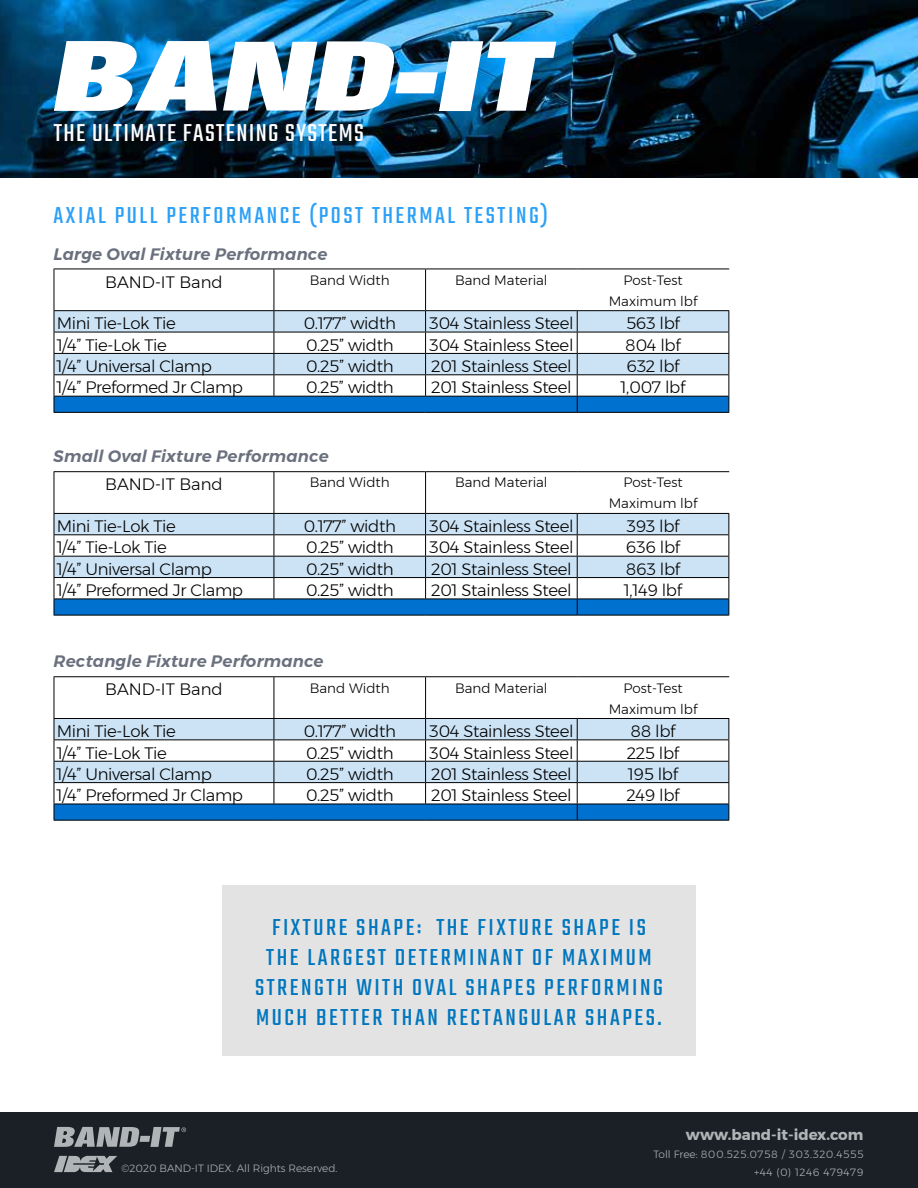
<style>
.page{position:relative;width:918px;height:1188px;background:#fff}
.page>*{position:absolute;margin:0;border:0;box-sizing:border-box;transform-origin:0 0}
.t1{font:27px "Teko";letter-spacing:.05em;color:#fff}
.t2{font:25.5px/30px "Teko";letter-spacing:.1em;color:#0076be;text-align:center}
.t3{font:25.5px "Teko";letter-spacing:.1em;color:#2ca0f7}
.t4{font:300 16.5px "Montserrat";letter-spacing:-.02em;color:#000}
.t5{font:italic 600 16.5px "Montserrat";letter-spacing:.01em;color:#6a707d}
.t6{font:300 16.5px "Montserrat";color:#000}
.t7{font:700 15px "Montserrat";color:#b1b4b6}
.t8{font:300 13.5px/21px "Montserrat";color:#000;text-align:center}
.t9{font:300 10.5px/18px "Montserrat";letter-spacing:.05em;color:#b1b4b6;text-align:right}
.t10{font:300 10.5px "Montserrat";color:#b1b4b6}
</style>
<div class="page">
<img style="left:0;top:0;width:918px;height:177px">
<svg style="left:54px;top:41px;width:163px;height:70px"></svg>
<img style="left:223px;top:41px;width:333px;height:70px">
<div style="left:0;top:1112px;width:918px;height:76px;background:#1a2026"></div>
<svg style="left:54px;top:1127px;width:132px;height:20px"></svg>
<svg style="left:54px;top:1156px;width:63px;height:16px"></svg>
<hr style="left:54px;top:269px;width:220px;height:1px;background:#000">
<hr style="left:274px;top:269px;width:152px;height:1px;background:#000">
<hr style="left:54px;top:269px;width:1px;height:41px;background:#000">
<hr style="left:274px;top:269px;width:1px;height:41px;background:#000">
<hr style="left:426px;top:269px;width:151px;height:1px;background:#000">
<hr style="left:425px;top:269px;width:1px;height:41px;background:#000">
<hr style="left:577px;top:269px;width:152px;height:1px;background:#000">
<hr style="left:54px;top:310px;width:220px;height:1px;background:#000">
<hr style="left:274px;top:310px;width:152px;height:1px;background:#000">
<hr style="left:426px;top:310px;width:151px;height:1px;background:#000">
<hr style="left:577px;top:310px;width:152px;height:1px;background:#000">
<svg style="left:54px;top:311px;width:675px;height:101px"></svg>
<hr style="left:54px;top:412px;width:220px;height:1px;background:#000">
<hr style="left:274px;top:412px;width:152px;height:1px;background:#000">
<hr style="left:426px;top:412px;width:151px;height:1px;background:#000">
<hr style="left:577px;top:412px;width:152px;height:1px;background:#000">
<svg style="left:55px;top:472px;width:674px;height:41px"></svg>
<hr style="left:54px;top:471px;width:220px;height:1px;background:#000">
<hr style="left:274px;top:471px;width:152px;height:1px;background:#000">
<hr style="left:54px;top:472px;width:1px;height:41px;background:#000">
<hr style="left:274px;top:472px;width:1px;height:41px;background:#000">
<hr style="left:426px;top:471px;width:151px;height:1px;background:#000">
<hr style="left:425px;top:472px;width:1px;height:41px;background:#000">
<hr style="left:577px;top:471px;width:152px;height:1px;background:#000">
<hr style="left:54px;top:513px;width:220px;height:1px;background:#000">
<hr style="left:274px;top:513px;width:152px;height:1px;background:#000">
<hr style="left:426px;top:513px;width:151px;height:1px;background:#000">
<hr style="left:577px;top:513px;width:152px;height:1px;background:#000">
<svg style="left:54px;top:514px;width:675px;height:101px"></svg>
<hr style="left:54px;top:615px;width:220px;height:1px;background:#000">
<hr style="left:274px;top:615px;width:152px;height:1px;background:#000">
<hr style="left:426px;top:615px;width:151px;height:1px;background:#000">
<hr style="left:577px;top:615px;width:152px;height:1px;background:#000">
<svg style="left:55px;top:677px;width:674px;height:41px"></svg>
<hr style="left:54px;top:676px;width:220px;height:1px;background:#000">
<hr style="left:274px;top:676px;width:152px;height:1px;background:#000">
<hr style="left:54px;top:677px;width:1px;height:41px;background:#000">
<hr style="left:274px;top:677px;width:1px;height:41px;background:#000">
<hr style="left:426px;top:676px;width:151px;height:1px;background:#000">
<hr style="left:425px;top:677px;width:1px;height:41px;background:#000">
<hr style="left:577px;top:676px;width:152px;height:1px;background:#000">
<hr style="left:54px;top:718px;width:220px;height:1px;background:#000">
<hr style="left:274px;top:718px;width:152px;height:1px;background:#000">
<hr style="left:426px;top:718px;width:151px;height:1px;background:#000">
<hr style="left:577px;top:718px;width:152px;height:1px;background:#000">
<svg style="left:54px;top:719px;width:675px;height:101px"></svg>
<hr style="left:54px;top:820px;width:220px;height:1px;background:#000">
<hr style="left:274px;top:820px;width:152px;height:1px;background:#000">
<hr style="left:426px;top:820px;width:151px;height:1px;background:#000">
<hr style="left:577px;top:820px;width:152px;height:1px;background:#000">
<div style="left:222px;top:885px;width:474px;height:171px;background:#e3e3e3"></div>
<h1 class="t1" style="left:54px;top:117px;width:312px">THE ULTIMATE FASTENING SYSTEMS</h1>
<h2 class="t3" style="left:54px;top:201px;width:496px">AXIAL PULL PERFORMANCE (POST THERMAL TESTING)</h2>
<p class="t5" style="left:54px;top:241px;width:275px">Large Oval Fixture Performance</p>
<p class="t6" style="left:105px;top:269px;width:119px">BAND-IT Band</p>
<p class="t8" style="left:310px;top:269px;width:81px">Band Width</p>
<p class="t8" style="left:455px;top:269px;width:94px">Band Material</p>
<p class="t8" style="left:609px;top:269px;width:90px">Post-Test<br>Maximum lbf</p>
<p class="t4" style="left:57px;top:311px;width:121px">Mini Tie-Lok Tie</p>
<p class="t4" style="left:304px;top:311px;width:94px">0.177” width</p>
<p class="t4" style="left:429px;top:311px;width:146px">304 Stainless Steel</p>
<p class="t4" style="left:626px;top:311px;width:55px">563 lbf</p>
<p class="t4" style="left:57px;top:332px;width:112px">1/4” Tie-Lok Tie</p>
<p class="t4" style="left:306px;top:332px;width:89px">0.25” width</p>
<p class="t4" style="left:429px;top:332px;width:146px">304 Stainless Steel</p>
<p class="t4" style="left:625px;top:332px;width:57px">804 lbf</p>
<p class="t4" style="left:57px;top:354px;width:157px">1/4” Universal Clamp</p>
<p class="t4" style="left:306px;top:354px;width:89px">0.25” width</p>
<p class="t4" style="left:431px;top:354px;width:142px">201 Stainless Steel</p>
<p class="t4" style="left:626px;top:354px;width:55px">632 lbf</p>
<p class="t4" style="left:57px;top:375px;width:188px">1/4” Preformed Jr Clamp</p>
<p class="t4" style="left:306px;top:375px;width:89px">0.25” width</p>
<p class="t4" style="left:431px;top:375px;width:142px">201 Stainless Steel</p>
<p class="t4" style="left:621px;top:375px;width:66px">1,007 lbf</p>
<p class="t5" style="left:54px;top:444px;width:277px">Small Oval Fixture Performance</p>
<p class="t6" style="left:105px;top:472px;width:119px">BAND-IT Band</p>
<p class="t8" style="left:310px;top:472px;width:81px">Band Width</p>
<p class="t8" style="left:455px;top:472px;width:94px">Band Material</p>
<p class="t8" style="left:609px;top:472px;width:90px">Post-Test<br>Maximum lbf</p>
<p class="t4" style="left:57px;top:514px;width:121px">Mini Tie-Lok Tie</p>
<p class="t4" style="left:304px;top:514px;width:94px">0.177” width</p>
<p class="t4" style="left:429px;top:514px;width:146px">304 Stainless Steel</p>
<p class="t4" style="left:626px;top:514px;width:55px">393 lbf</p>
<p class="t4" style="left:57px;top:535px;width:112px">1/4” Tie-Lok Tie</p>
<p class="t4" style="left:306px;top:535px;width:89px">0.25” width</p>
<p class="t4" style="left:429px;top:535px;width:146px">304 Stainless Steel</p>
<p class="t4" style="left:626px;top:535px;width:56px">636 lbf</p>
<p class="t4" style="left:57px;top:557px;width:157px">1/4” Universal Clamp</p>
<p class="t4" style="left:306px;top:557px;width:89px">0.25” width</p>
<p class="t4" style="left:431px;top:557px;width:142px">201 Stainless Steel</p>
<p class="t4" style="left:626px;top:557px;width:56px">863 lbf</p>
<p class="t4" style="left:57px;top:578px;width:188px">1/4” Preformed Jr Clamp</p>
<p class="t4" style="left:306px;top:578px;width:89px">0.25” width</p>
<p class="t4" style="left:431px;top:578px;width:142px">201 Stainless Steel</p>
<p class="t4" style="left:624px;top:578px;width:60px">1,149 lbf</p>
<p class="t5" style="left:54px;top:649px;width:272px">Rectangle Fixture Performance</p>
<p class="t6" style="left:105px;top:677px;width:119px">BAND-IT Band</p>
<p class="t8" style="left:310px;top:677px;width:81px">Band Width</p>
<p class="t8" style="left:455px;top:677px;width:94px">Band Material</p>
<p class="t8" style="left:609px;top:677px;width:90px">Post-Test<br>Maximum lbf</p>
<p class="t4" style="left:57px;top:719px;width:121px">Mini Tie-Lok Tie</p>
<p class="t4" style="left:304px;top:719px;width:94px">0.177” width</p>
<p class="t4" style="left:429px;top:719px;width:146px">304 Stainless Steel</p>
<p class="t4" style="left:631px;top:719px;width:46px">88 lbf</p>
<p class="t4" style="left:57px;top:740px;width:112px">1/4” Tie-Lok Tie</p>
<p class="t4" style="left:306px;top:740px;width:89px">0.25” width</p>
<p class="t4" style="left:429px;top:740px;width:146px">304 Stainless Steel</p>
<p class="t4" style="left:627px;top:740px;width:54px">225 lbf</p>
<p class="t4" style="left:57px;top:762px;width:157px">1/4” Universal Clamp</p>
<p class="t4" style="left:306px;top:762px;width:89px">0.25” width</p>
<p class="t4" style="left:431px;top:762px;width:142px">201 Stainless Steel</p>
<p class="t4" style="left:628px;top:762px;width:52px">195 lbf</p>
<p class="t4" style="left:57px;top:783px;width:188px">1/4” Preformed Jr Clamp</p>
<p class="t4" style="left:306px;top:783px;width:89px">0.25” width</p>
<p class="t4" style="left:431px;top:783px;width:142px">201 Stainless Steel</p>
<p class="t4" style="left:626px;top:783px;width:55px">249 lbf</p>
<h2 class="t2" style="left:255px;top:914px;width:409px">FIXTURE SHAPE: THE FIXTURE SHAPE IS THE LARGEST DETERMINANT OF MAXIMUM STRENGTH WITH OVAL SHAPES PERFORMING MUCH BETTER THAN RECTANGULAR SHAPES.</h2>
<p class="t10" style="left:122px;top:1160px;width:217px">©2020 BAND-IT IDEX. All Rights Reserved.</p>
<p class="t7" style="left:686px;top:1123px;width:179px">www.band-it-idex.com</p>
<p class="t9" style="left:654px;top:1145px;width:211px">Toll Free: 800.525.0758 / 303.320.4555 +44 (0) 1246 479479</p>
</div>
